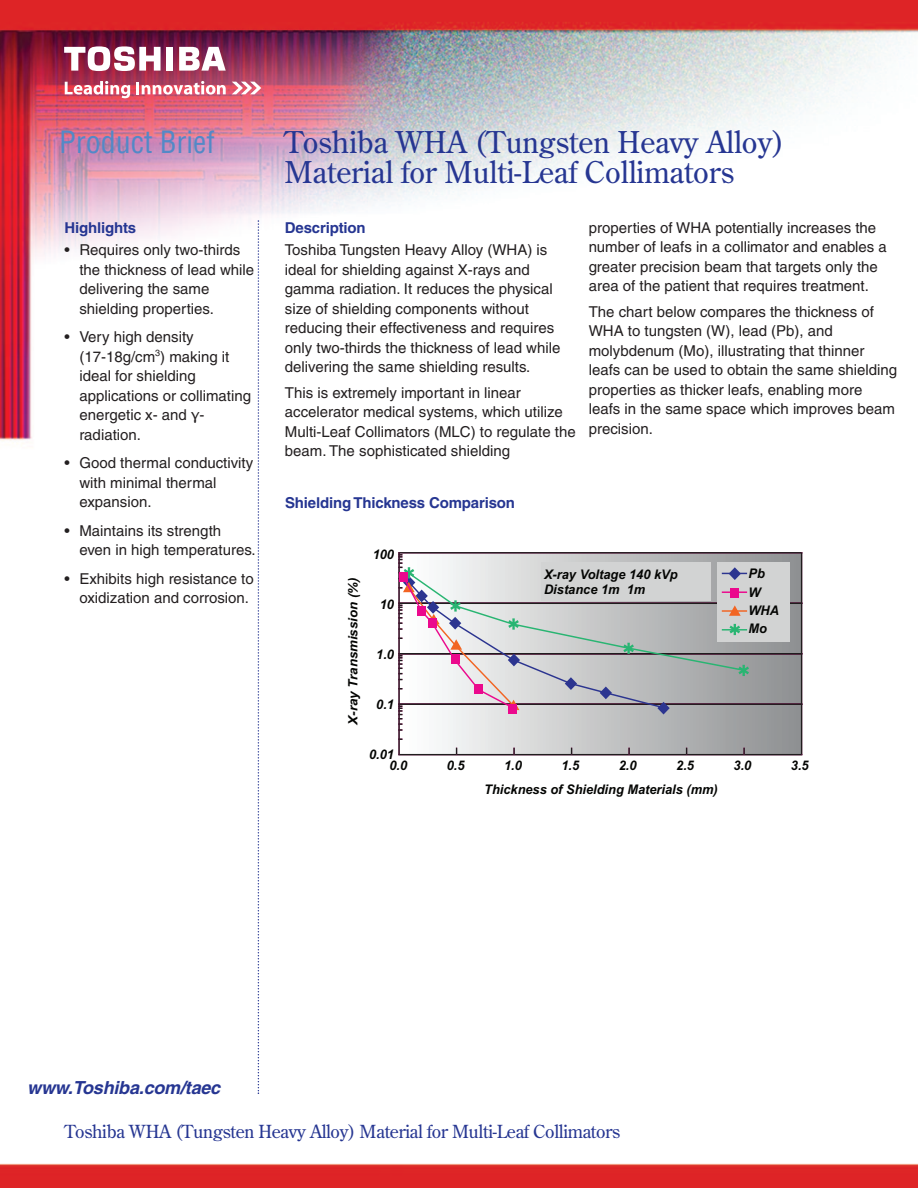
<style>
.page{position:relative;width:918px;height:1188px;background:#fff}
.page>*{position:absolute;margin:0;border:0;box-sizing:border-box;transform-origin:0 0}
.t1{font:30px/30px "Century Old Style";color:#263692}
.t2{font:condensed 30px "Helvetica";color:#5389c7}
.t3{font:18px "Century Old Style";letter-spacing:-.015em;color:#263692}
.t4{font:italic 700 18px "Helvetica";letter-spacing:-.01em;color:#263692}
.t5{font:15px/19.5px "Helvetica";color:#231f20}
.t6{font:700 15px "Helvetica";letter-spacing:-.01em;color:#263692}
.t7{font:italic 700 13.2px/18.5px "Arial";color:#040503}
.t8{font:italic 700 12.9px "Arial";color:#040503}
.s1{font-family:"Lucida Grande"}
</style>
<div class="page">
<img style="left:0;top:0;width:918px;height:1188px">
<div style="left:399px;top:552px;width:403px;height:202px;background:linear-gradient(to right,#fff,#8c8d8f)"></div>
<hr style="left:398px;top:552px;width:404px;height:2px;background:#201d1e">
<hr style="left:398px;top:603px;width:404px;height:1px;background:#201d1e">
<hr style="left:398px;top:653px;width:404px;height:1px;background:#201d1e">
<hr style="left:398px;top:703px;width:404px;height:2px;background:#201d1e">
<hr style="left:398px;top:754px;width:404px;height:1px;background:#201d1e">
<hr style="left:398px;top:552px;width:2px;height:203px;background:#201d1e">
<svg style="left:513px;top:748px;width:2px;height:7px"></svg>
<svg style="left:628px;top:748px;width:2px;height:7px"></svg>
<svg style="left:743px;top:748px;width:2px;height:7px"></svg>
<hr style="left:801px;top:552px;width:1px;height:203px;background:#201d1e">
<div style="left:717px;top:562px;width:73px;height:80px;background:#d2d3d3"></div>
<svg style="left:398px;top:554px;width:351px;height:177px"></svg>
<div style="left:542px;top:562px;width:169px;height:38px;background:#d2d3d3"></div>
<svg style="left:258px;top:220px;width:1px;height:874px"></svg>
<svg style="left:232px;top:82px;width:29px;height:12px"></svg>
<svg style="left:65px;top:81px;width:65px;height:17px"></svg>
<svg style="left:136px;top:81px;width:90px;height:14px"></svg>
<div style="left:166px;top:47px;width:7px;height:24px;background:#fff"></div>
<svg style="left:179px;top:47px;width:47px;height:24px"></svg>
<svg style="left:64px;top:46px;width:97px;height:25px"></svg>
<h1 class="t2" style="left:59px;top:130px;width:157px">Product Brief</h1>
<p class="t6" style="left:64px;top:222px;width:73px">Highlights</p>
<p class="t5" style="left:79px;top:242px;width:176px;text-indent:-15px">• Requires only two-thirds the thickness of lead while delivering the same shielding properties.</p>
<p class="t5" style="left:79px;top:329px;width:173px;text-indent:-15px">• Very high density (17-18g/cm<sup>3</sup>) making it ideal for shielding applications or collimating energetic x- and <span class="s1">γ&shy;</span>radiation.</p>
<p class="t5" style="left:79px;top:455px;width:175px;text-indent:-15px">• Good thermal conductivity with minimal thermal expansion.</p>
<p class="t5" style="left:79px;top:522px;width:178px;text-indent:-15px">• Maintains its strength even in high temperatures.</p>
<p class="t5" style="left:79px;top:570px;width:176px;text-indent:-15px">• Exhibits high resistance to oxidization and corrosion.</p>
<h1 class="t1" style="left:285px;top:128px;width:502px">Toshiba WHA (Tungsten Heavy Alloy)<br>Material for Multi-Leaf Collimators</h1>
<p class="t5" style="left:589px;top:219px;width:299px">properties of WHA potentially increases the number of leafs in a collimator and enables a greater precision beam that targets only the area of the patient that requires treatment.</p>
<p class="t5" style="left:589px;top:303px;width:310px">The chart below compares the thickness of WHA to tungsten (W), lead (Pb), and molybdenum (Mo), illustrating that thinner leafs can be used to obtain the same shielding properties as thicker leafs, enabling more leafs in the same space which improves beam precision.</p>
<p class="t6" style="left:285px;top:222px;width:82px">Description</p>
<p class="t5" style="left:285px;top:242px;width:277px">Toshiba Tungsten Heavy Alloy (WHA) is ideal for shielding against X-rays and gamma radiation. It reduces the physical size of shielding components without reducing their effectiveness and requires only two-thirds the thickness of lead while delivering the same shielding results.</p>
<p class="t5" style="left:285px;top:384px;width:292px">This is extremely important in linear accelerator medical systems, which utilize Multi-Leaf Collimators (MLC) to regulate the beam. The sophisticated shielding</p>
<p class="t6" style="left:285px;top:497px;width:232px">Shielding Thickness Comparison</p>
<p class="t8" style="left:344px;top:725px;width:150px;rotate:-90deg">X-ray Transmission (%)</p>
<p class="t7" style="left:373px;top:545px;width:23px">100</p>
<p class="t7" style="left:380px;top:595px;width:16px">10</p>
<p class="t7" style="left:376px;top:646px;width:19px">1.0</p>
<p class="t7" style="left:376px;top:696px;width:19px">0.1</p>
<p class="t7" style="left:544px;top:568px;width:135px;line-height:14.7px">X-ray Voltage 140 kVp<br>Distance 1m 1m</p>
<p class="t7" style="left:749px;top:565px;width:32px">Pb<br>W<br>WHA<br>Mo</p>
<p class="t7" style="left:389px;top:749px;width:19px;line-height:11.2px;text-indent:-20px">0.01<br>0.0</p>
<p class="t7" style="left:447px;top:757px;width:19px">0.5</p>
<p class="t7" style="left:504px;top:757px;width:19px">1.0</p>
<p class="t7" style="left:562px;top:757px;width:19px">1.5</p>
<p class="t7" style="left:619px;top:757px;width:19px">2.0</p>
<p class="t7" style="left:676px;top:757px;width:19px">2.5</p>
<p class="t7" style="left:734px;top:757px;width:19px">3.0</p>
<p class="t7" style="left:791px;top:757px;width:19px">3.5</p>
<p class="t7" style="left:484px;top:781px;width:235px">Thickness of Shielding Materials (mm)</p>
<p class="t4" style="left:27px;top:1081px;width:195px">www.Toshiba.com/taec</p>
<p class="t3" style="left:64px;top:1122px;width:557px">Toshiba WHA (Tungsten Heavy Alloy) Material for Multi-Leaf Collimators</p>
</div>
